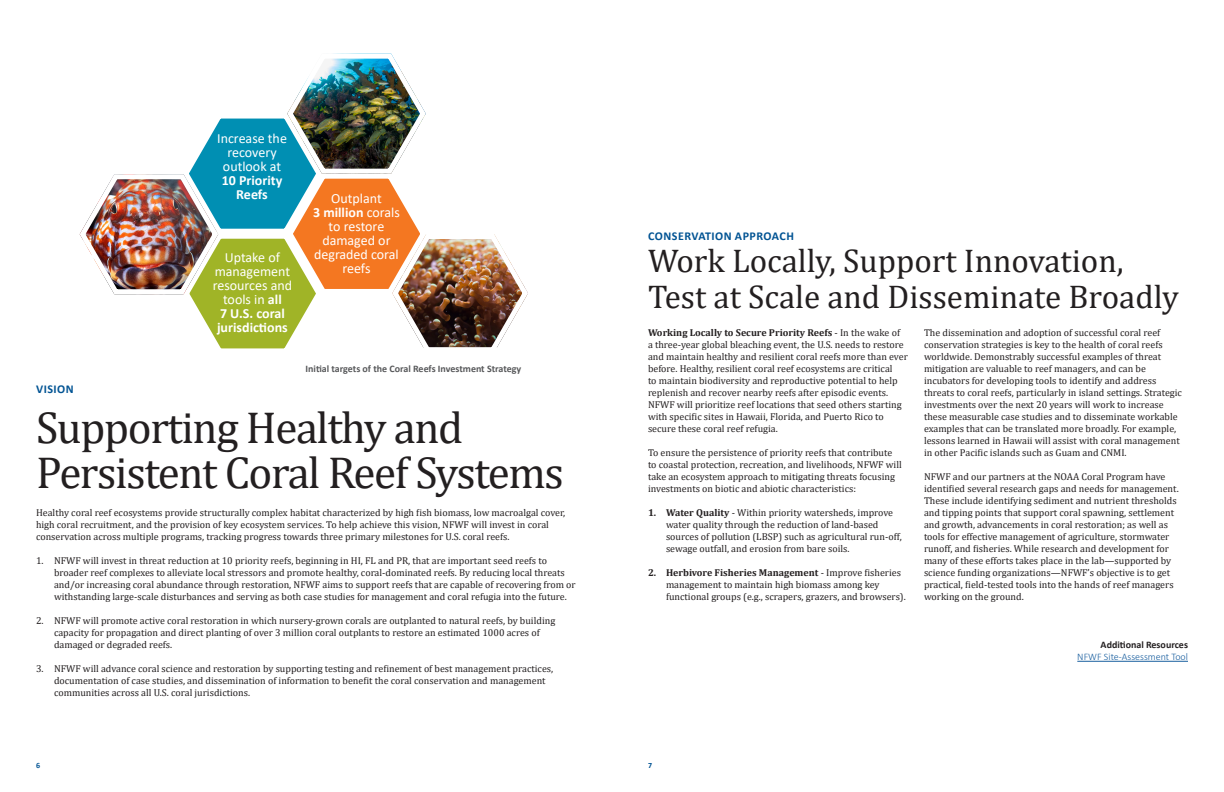
<style>
.page{position:relative;width:1224px;height:792px;background:#fff}
.page>*{position:absolute;margin:0;border:0;box-sizing:border-box;transform-origin:0 0}
.body{font:45px/45px "Cambria";letter-spacing:-.03em;color:#231f20}
.body-2{font:33px/36px "Cambria";color:#231f20}
.t1{font:14px/14px "Calibri";color:#fff;text-align:center}
.t2{font:700 14px/14px "Calibri";color:#fff;text-align:center}
.t3{font:700 12px "Calibri";letter-spacing:.04em;color:#015393}
.Story_-_body_copy{font:10px/12px "Cambria";color:#231f20}
.t4{font:700 10px "Calibri";color:#57585a}
.t5{font:300 10px "Calibri";color:#175d9e}
.t6{font:700 10px "Calibri";color:#231f20}
.page_number_-_right{font:700 8px "Calibri";color:#015393}
.s1{font-weight:700}
</style>
<div class="page">
<img style="left:79px;top:53px;width:449px;height:296px">
<hr style="left:1077px;top:661px;width:111px;height:1px;background:#175d9e">
<p class="t1" style="left:217px;top:131px;width:71px">Increase the recovery outlook at</p>
<p class="t2" style="left:222px;top:173px;width:62px">10 Priority<br>Reefs</p>
<p class="t1" style="left:213px;top:250px;width:81px">Uptake of management resources and tools in <span class="s1">all<br>7 U.S. coral jurisdictions</span></p>
<p class="t1" style="left:331px;top:191px;width:52px">Outplant</p>
<p class="t1" style="left:313px;top:205px;width:88px"><span class="s1">3 million</span> corals to restore damaged or degraded coral reefs</p>
<p class="t4" style="left:306px;top:362px;width:217px">Initial targets of the Coral Reefs Investment Strategy</p>
<p class="t3" style="left:36px;top:381px;width:39px">VISION</p>
<p class="body" style="left:36px;top:405px;width:529px">Supporting Healthy and<br>Persistent Coral Reef Systems</p>
<p class="Story_-_body_copy" style="left:36px;top:507px;width:531px">Healthy coral reef ecosystems provide structurally complex habitat characterized by high fish biomass, low macroalgal cover, high coral recruitment, and the provision of key ecosystem services. To help achieve this vision, NFWF will invest in coral conservation across multiple programs, tracking progress towards three primary milestones for U.S. coral reefs.</p>
<p class="Story_-_body_copy" style="left:54px;top:555px;width:523px;text-indent:-18px">1. NFWF will invest in threat reduction at 10 priority reefs, beginning in HI, FL and PR, that are important seed reefs to broader reef complexes to alleviate local stressors and promote healthy, coral-dominated reefs. By reducing local threats and/or increasing coral abundance through restoration, NFWF aims to support reefs that are capable of recovering from or withstanding large-scale disturbances and serving as both case studies for management and coral refugia into the future.</p>
<p class="Story_-_body_copy" style="left:54px;top:615px;width:503px;text-indent:-18px">2. NFWF will promote active coral restoration in which nursery-grown corals are outplanted to natural reefs, by building capacity for propagation and direct planting of over 3 million coral outplants to restore an estimated 1000 acres of damaged or degraded reefs.</p>
<p class="Story_-_body_copy" style="left:54px;top:663px;width:501px;text-indent:-18px">3. NFWF will advance coral science and restoration by supporting testing and refinement of best management practices, documentation of case studies, and dissemination of information to benefit the coral conservation and management communities across all U.S. coral jurisdictions.</p>
<p class="page_number_-_right" style="left:36px;top:760px;width:6px">6</p>
<p class="t3" style="left:648px;top:228px;width:147px">CONSERVATION APPROACH</p>
<p class="body-2" style="left:648px;top:243px;width:532px">Work Locally, Support Innovation,<br>Test at Scale and Disseminate Broadly</p>
<p class="Story_-_body_copy" style="left:648px;top:327px;width:261px"><span class="s1">Working Locally to Secure Priority Reefs</span> - In the wake of<br>a three-year global bleaching event, the U.S. needs to restore and maintain healthy and resilient coral reefs more than ever before. Healthy, resilient coral reef ecosystems are critical<br>to maintain biodiversity and reproductive potential to help replenish and recover nearby reefs after episodic events.<br>NFWF will prioritize reef locations that seed others starting with specific sites in Hawaii, Florida, and Puerto Rico to secure these coral reef refugia.</p>
<p class="Story_-_body_copy" style="left:648px;top:447px;width:255px">To ensure the persistence of priority reefs that contribute to coastal protection, recreation, and livelihoods, NFWF will take an ecosystem approach to mitigating threats focusing investments on biotic and abiotic characteristics:</p>
<p class="Story_-_body_copy" style="left:666px;top:507px;width:237px;text-indent:-18px"><span class="s1">1. Water Quality</span> - Within priority watersheds, improve water quality through the reduction of land-based sources of pollution (LBSP) such as agricultural run-off, sewage outfall, and erosion from bare soils.</p>
<p class="Story_-_body_copy" style="left:666px;top:567px;width:241px;text-indent:-18px"><span class="s1">2. Herbivore Fisheries Management</span> - Improve fisheries management to maintain high biomass among key functional groups (e.g., scrapers, grazers, and browsers).</p>
<p class="Story_-_body_copy" style="left:924px;top:327px;width:260px">The dissemination and adoption of successful coral reef conservation strategies is key to the health of coral reefs worldwide. Demonstrably successful examples of threat mitigation are valuable to reef managers, and can be incubators for developing tools to identify and address threats to coral reefs, particularly in island settings. Strategic investments over the next 20 years will work to increase these measurable case studies and to disseminate workable examples that can be translated more broadly. For example, lessons learned in Hawaii will assist with coral management in other Pacific islands such as Guam and CNMI.</p>
<p class="Story_-_body_copy" style="left:924px;top:471px;width:256px">NFWF and our partners at the NOAA Coral Program have identified several research gaps and needs for management.<br>These include identifying sediment and nutrient thresholds and tipping points that support coral spawning, settlement and growth, advancements in coral restoration; as well as tools for effective management of agriculture, stormwater runoff, and fisheries. While research and development for many of these efforts takes place in the lab—supported by science funding organizations—NFWF’s objective is to get practical, field-tested tools into the hands of reef managers working on the ground.</p>
<p class="t6" style="left:1101px;top:638px;width:89px">Additional Resources</p>
<p class="t5" style="left:1077px;top:650px;width:112px">NFWF Site-Assessment Tool</p>
<p class="page_number_-_right" style="left:648px;top:760px;width:6px">7</p>
</div>
